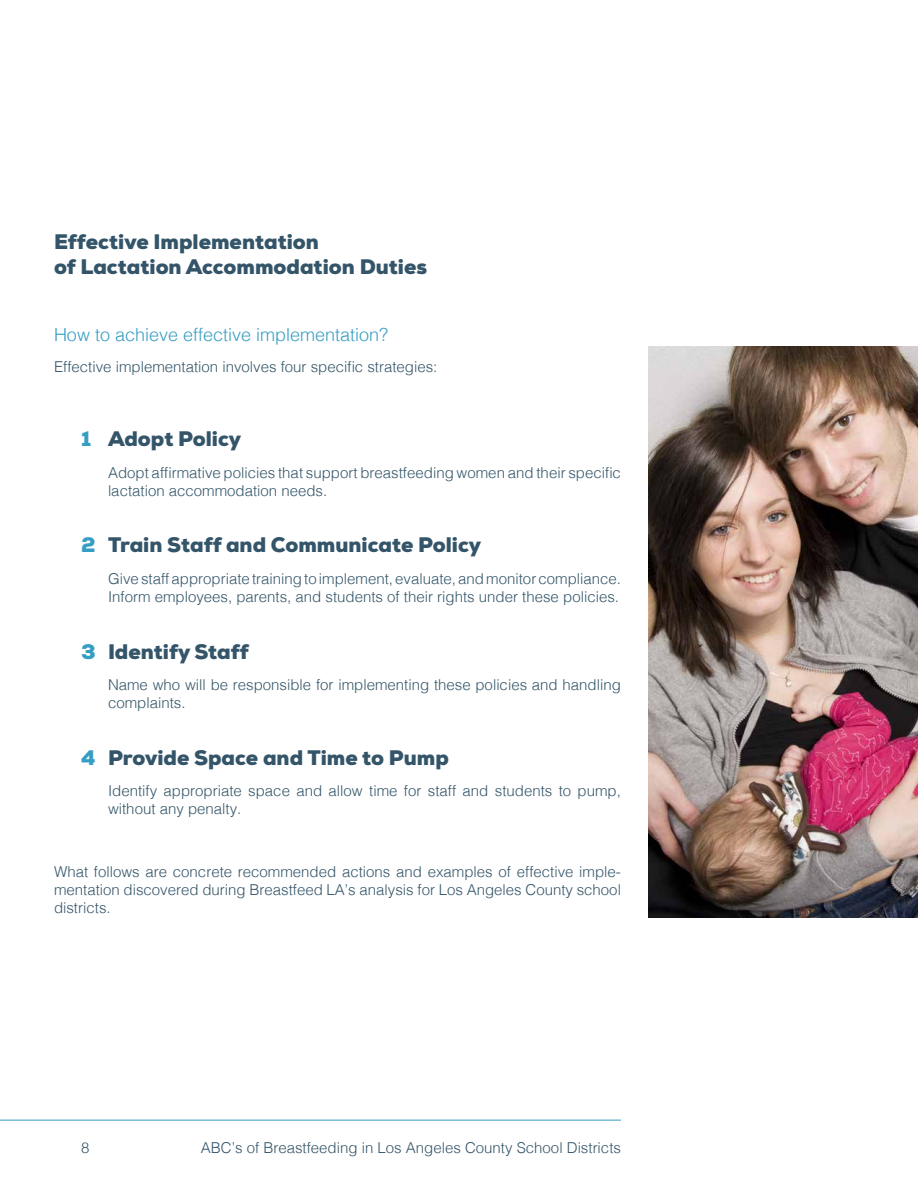
<style>
.page{position:relative;width:918px;height:1188px;background:#fff}
.page>*{position:absolute;margin:0;border:0;box-sizing:border-box;transform-origin:0 0}
.t1{font:900 21px/25.2px "Nexa";color:#345569}
.t2{font:300 18px "Helvetica";color:#369dc3}
.t3{font:300 15px/18px "Helvetica";color:#345569}
.s1{color:#369dc3}
</style>
<div class="page">
<hr style="left:0;top:1120px;width:621px;height:1px;background:#369dc3">
<img style="left:648px;top:346px;width:270px;height:572px">
<h1 class="t1" style="left:54px;top:229px;width:375px">Effective Implementation<br>of Lactation Accommodation Duties</h1>
<p class="t2" style="left:54px;top:319px;width:336px">How to achieve effective implementation?</p>
<p class="t3" style="left:54px;top:357px;width:385px">Effective implementation involves four specific strategies:</p>
<h1 class="t1" style="left:81px;top:426px;width:162px"><span class="s1">1</span> Adopt Policy</h1>
<p class="t3" style="left:108px;top:462px;width:514px">Adopt affirmative policies that support breastfeeding women and their specific lactation accommodation needs.</p>
<h1 class="t1" style="left:81px;top:532px;width:402px"><span class="s1">2</span> Train Staff and Communicate Policy</h1>
<p class="t3" style="left:108px;top:568px;width:515px">Give staff appropriate training to implement, evaluate, and monitor compliance.<br>Inform employees, parents, and students of their rights under these policies.</p>
<h1 class="t1" style="left:81px;top:639px;width:169px"><span class="s1">3</span> Identify Staff</h1>
<p class="t3" style="left:108px;top:675px;width:514px">Name who will be responsible for implementing these policies and handling complaints.</p>
<h1 class="t1" style="left:81px;top:745px;width:369px"><span class="s1">4</span> Provide Space and Time to Pump</h1>
<p class="t3" style="left:108px;top:781px;width:514px">Identify appropriate space and allow time for staff and students to pump, without any penalty.</p>
<p class="t3" style="left:54px;top:862px;width:568px;text-align:justify">What follows are concrete recommended actions and examples of effective imple&shy;mentation discovered during Breastfeed LA’s analysis for Los Angeles County school districts.</p>
<p class="t3" style="left:81px;top:1138px;width:10px">8</p>
<p class="t3" style="left:201px;top:1138px;width:422px">ABC’s of Breastfeeding in Los Angeles County School Districts</p>
</div>
